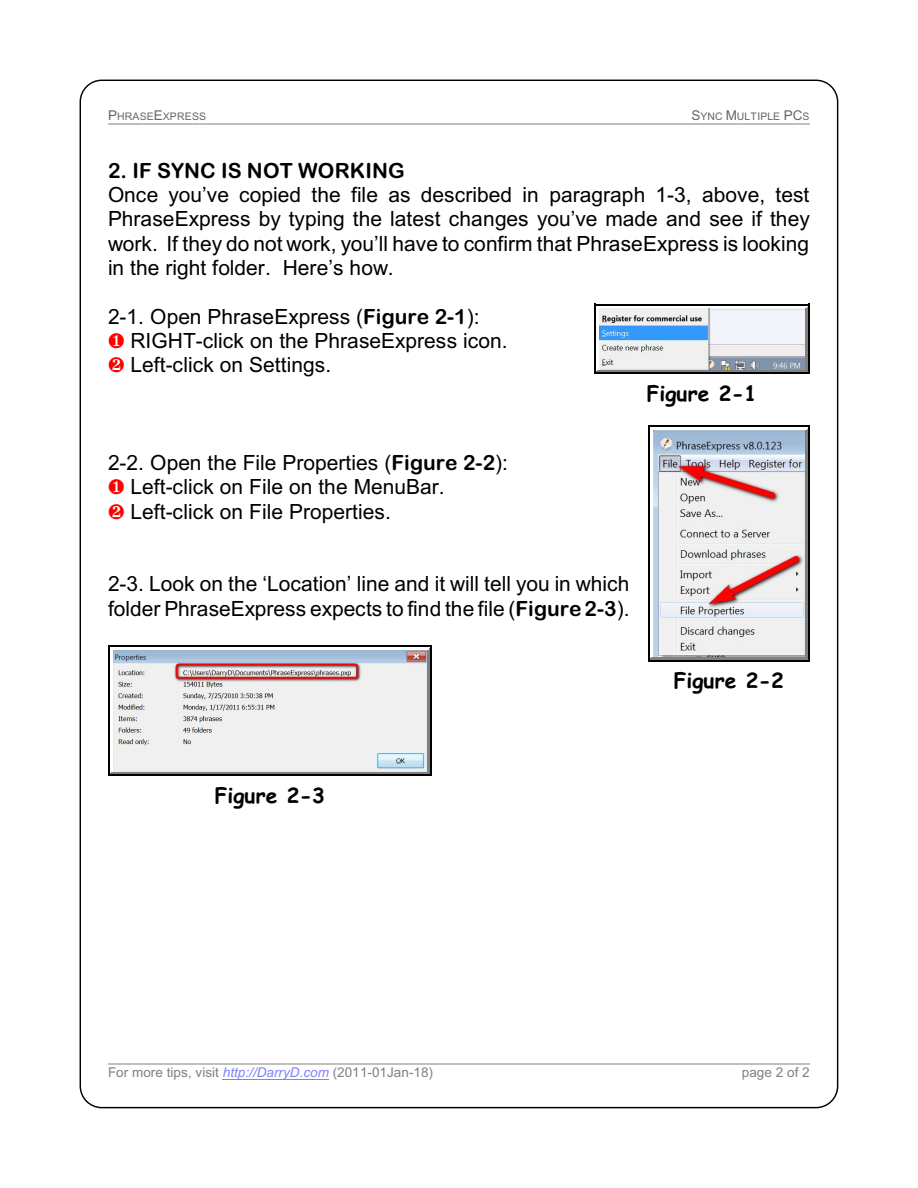
<style>
.page{position:relative;width:918px;height:1188px;background:#fff}
.page>*{position:absolute;margin:0;border:0;box-sizing:border-box;transform-origin:0 0}
.t1{font:21px/24.3px "Arial";color:#000}
.t2{font:700 21px "Comic Sans MS";color:#000}
.t3{font:21px "Arial Rounded MT Bold";color:#000}
.t4{font:13.5px "Arial";color:#808080}
.t5{font:10.5px "Arial";letter-spacing:.02em;color:#666}
.s1{font-size:13.5px}
.s2{font-family:"Arial Rounded MT Bold"}
.s3{color:#f00}
.s4{font-style:italic;color:#8080ff}
</style>
<div class="page">
<hr style="left:108px;top:123px;width:702px;height:1px;background:#bfbfbf">
<img style="left:599px;top:308px;width:207px;height:62px">
<hr style="left:806px;top:307px;width:1px;height:64px;background:#808080">
<hr style="left:597px;top:307px;width:210px;height:1px;background:#fff">
<hr style="left:597px;top:370px;width:210px;height:1px;background:#808080">
<hr style="left:807px;top:305px;width:1px;height:67px;background:#808080">
<hr style="left:595px;top:305px;width:213px;height:2px;background:#fff">
<hr style="left:595px;top:371px;width:213px;height:2px;background:#808080">
<hr style="left:594px;top:304px;width:1px;height:70px;background:#000">
<hr style="left:808px;top:304px;width:2px;height:70px;background:#000">
<hr style="left:594px;top:304px;width:216px;height:1px;background:#000">
<hr style="left:594px;top:373px;width:216px;height:1px;background:#000">
<img style="left:653px;top:430px;width:153px;height:227px">
<hr style="left:806px;top:429px;width:1px;height:229px;background:#808080">
<hr style="left:651px;top:429px;width:156px;height:1px;background:#fff">
<hr style="left:651px;top:657px;width:156px;height:2px;background:#808080">
<hr style="left:807px;top:427px;width:1px;height:233px;background:#808080">
<hr style="left:649px;top:427px;width:159px;height:1px;background:#fff">
<hr style="left:649px;top:659px;width:159px;height:1px;background:#808080">
<hr style="left:648px;top:426px;width:1px;height:235px;background:#000">
<hr style="left:808px;top:426px;width:2px;height:235px;background:#000">
<hr style="left:648px;top:426px;width:162px;height:1px;background:#000">
<hr style="left:648px;top:660px;width:162px;height:1px;background:#000">
<img style="left:113px;top:650px;width:315px;height:122px">
<hr style="left:428px;top:648px;width:1px;height:125px;background:#808080">
<hr style="left:111px;top:648px;width:318px;height:1px;background:#fff">
<hr style="left:111px;top:772px;width:318px;height:1px;background:#808080">
<hr style="left:429px;top:647px;width:1px;height:128px;background:#808080">
<hr style="left:109px;top:647px;width:321px;height:1px;background:#fff">
<hr style="left:109px;top:773px;width:321px;height:2px;background:#808080">
<hr style="left:108px;top:645px;width:1px;height:131px;background:#000">
<hr style="left:430px;top:645px;width:2px;height:131px;background:#000">
<hr style="left:108px;top:645px;width:324px;height:1px;background:#000">
<hr style="left:108px;top:775px;width:324px;height:1px;background:#000">
<hr style="left:223px;top:1079px;width:106px;height:1px;background:#8080ff">
<hr style="left:108px;top:1063px;width:702px;height:1px;background:#bfbfbf">
<p class="t5" style="left:108px;top:113px;width:100px"><span class="s1">P</span>HRASE<span class="s1">E</span>XPRESS</p>
<p class="t5" style="left:691px;top:113px;width:120px"><span class="s1">S</span>YNC <span class="s1">M</span>ULTIPLE <span class="s1">PC</span>S</p>
<p class="t3" style="left:108px;top:163px;width:298px">2. IF SYNC IS NOT WORKING</p>
<p class="t1" style="left:108px;top:184px;width:703px;text-align:justify">Once you’ve copied the file as described in paragraph 1-3, above, test PhraseExpress by typing the latest changes you’ve made and see if they work. If they do not work, you’ll have to confirm that PhraseExpress is looking in the right folder. Here’s how.</p>
<p class="t1" style="left:108px;top:306px;width:373px">2-1. Open PhraseExpress (<span class="s2">Figure 2-1</span>):</p>
<p class="t1" style="left:130px;top:331px;width:379px;text-indent:-22px"><span class="s3">➢</span> RIGHT-click on the PhraseExpress icon.<br>Left-click on Settings.</p>
<p class="t1" style="left:108px;top:452px;width:402px">2-2. Open the File Properties (<span class="s2">Figure 2-2</span>):</p>
<p class="t1" style="left:130px;top:477px;width:316px;text-indent:-22px"><span class="s3">➢</span> Left-click on File on the MenuBar.<br>Left-click on File Properties.</p>
<p class="t2" style="left:647px;top:384px;width:112px">Figure 2-1</p>
<p class="t1" style="left:108px;top:574px;width:523px">2-3. Look on the ‘Location’ line and it will tell you in which folder PhraseExpress expects to find the file (<span class="s2">Figure2-3</span>).</p>
<p class="t2" style="left:674px;top:671px;width:112px">Figure 2-2</p>
<p class="t2" style="left:215px;top:786px;width:112px">Figure 2-3</p>
<p class="t4" style="left:108px;top:1067px;width:327px">For more tips, visit <span class="s4">http://DarryD.com</span> (2011-01Jan-18)</p>
<p class="t4" style="left:742px;top:1067px;width:69px">page 2 of 2</p>
</div>
